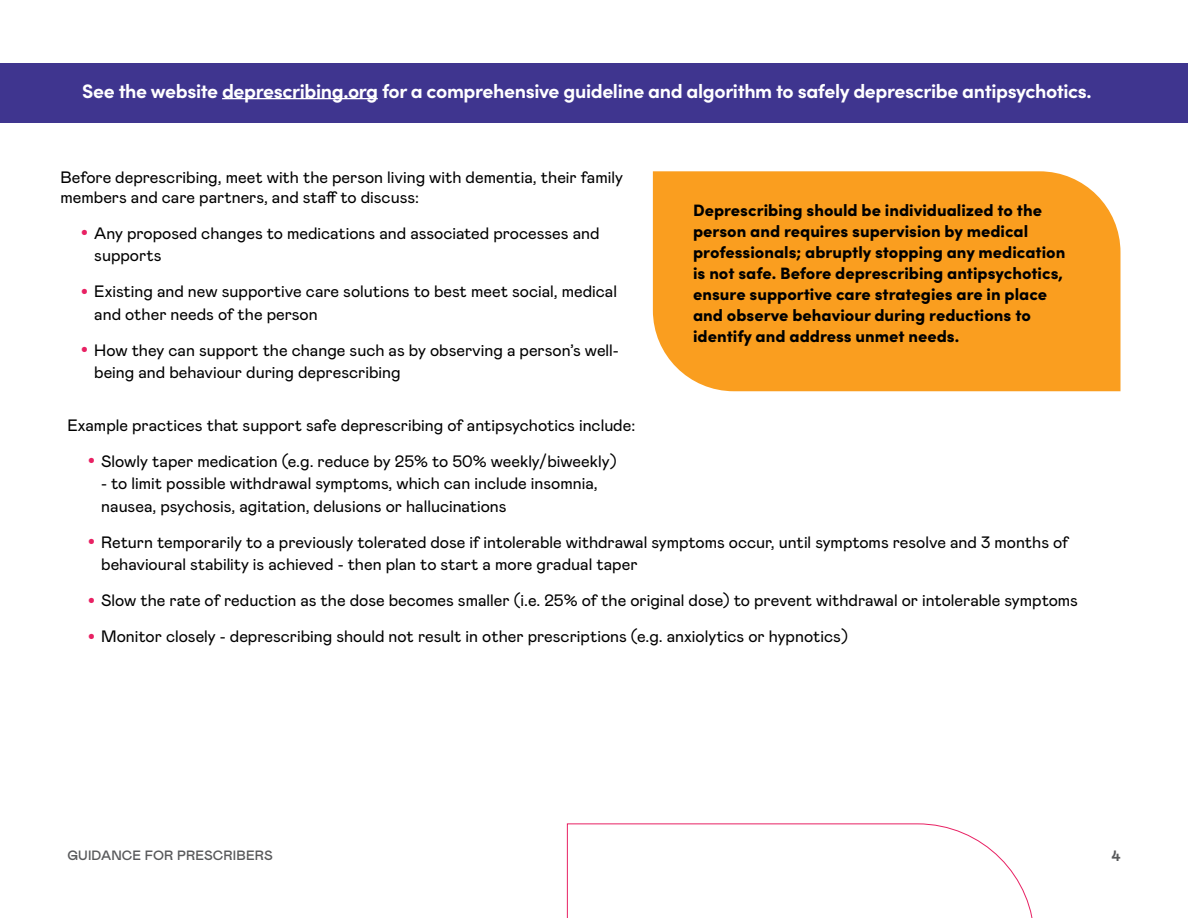
<style>
.page{position:relative;width:1188px;height:918px;background:#fff}
.page>*{position:absolute;margin:0;border:0;box-sizing:border-box;transform-origin:0 0}
.HIGHLIGHT{font:700 19.5px "Sofia Pro";letter-spacing:-.02em;color:#fff}
.Body{font:16.5px/22.5px "Mabry Pro";color:#000}
.Body-2{font:900 16.5px/21px "Sofia Pro";color:#000}
.t1{font:700 15px "Mabry Pro";color:#58595b}
.t2{font:500 13.5px "Mabry Pro";letter-spacing:.01em;color:#58595b}
.s1{font-family:"Arial";font-size:21px;color:#e82163}
</style>
<div class="page">
<svg style="left:567px;top:823px;width:466px;height:95px"></svg>
<div style="left:653px;top:171px;width:467px;height:220px;background:#fa9e1f"></div>
<div style="left:0;top:63px;width:1188px;height:60px;background:#3f358f"></div>
<hr style="left:222px;top:98px;width:156px;height:1px;background:#fff">
<p class="HIGHLIGHT" style="left:82px;top:76px;width:1011px">See the website deprescribing.org for a comprehensive guideline and algorithm to safely deprescribe antipsychotics.</p>
<p class="Body" style="left:60px;top:167px;width:564px;line-height:19.5px">Before deprescribing, meet with the person living with dementia, their family members and care partners, and staff to discuss:</p>
<p class="Body" style="left:94px;top:221px;width:507px;text-indent:-14px"><span class="s1">•</span> Any proposed changes to medications and associated processes and supports</p>
<p class="Body" style="left:94px;top:279px;width:524px;text-indent:-14px"><span class="s1">•</span> Existing and new supportive care solutions to best meet social, medical and other needs of the person</p>
<p class="Body" style="left:94px;top:338px;width:526px;text-indent:-14px"><span class="s1">•</span> How they can support the change such as by observing a person’s well&shy;being and behaviour during deprescribing</p>
<p class="Body-2" style="left:693px;top:198px;width:374px">Deprescribing should be individualized to the person and requires supervision by medical professionals; abruptly stopping any medication is not safe. Before deprescribing antipsychotics, ensure supportive care strategies are in place and observe behaviour during reductions to identify and address unmet needs.</p>
<p class="Body" style="left:68px;top:413px;width:569px">Example practices that support safe deprescribing of antipsychotics include:</p>
<p class="Body" style="left:88px;top:449px;width:530px"><span class="s1">•</span> Slowly taper medication (e.g. reduce by 25% to 50% weekly/biweekly)</p>
<p class="Body" style="left:101px;top:471px;width:498px">- to limit possible withdrawal symptoms, which can include insomnia, nausea, psychosis, agitation, delusions or hallucinations</p>
<p class="Body" style="left:101px;top:530px;width:969px;text-indent:-14px"><span class="s1">•</span> Return temporarily to a previously tolerated dose if intolerable withdrawal symptoms occur, until symptoms resolve and 3 months of behavioural stability is achieved - then plan to start a more gradual taper</p>
<p class="Body" style="left:88px;top:588px;width:992px"><span class="s1">•</span> Slow the rate of reduction as the dose becomes smaller (i.e. 25% of the original dose) to prevent withdrawal or intolerable symptoms</p>
<p class="Body" style="left:88px;top:624px;width:762px"><span class="s1">•</span> Monitor closely - deprescribing should not result in other prescriptions (e.g. anxiolytics or hypnotics)</p>
<p class="t2" style="left:68px;top:846px;width:207px">GUIDANCE FOR PRESCRIBERS</p>
<p class="t1" style="left:1111px;top:845px;width:11px">4</p>
</div>
